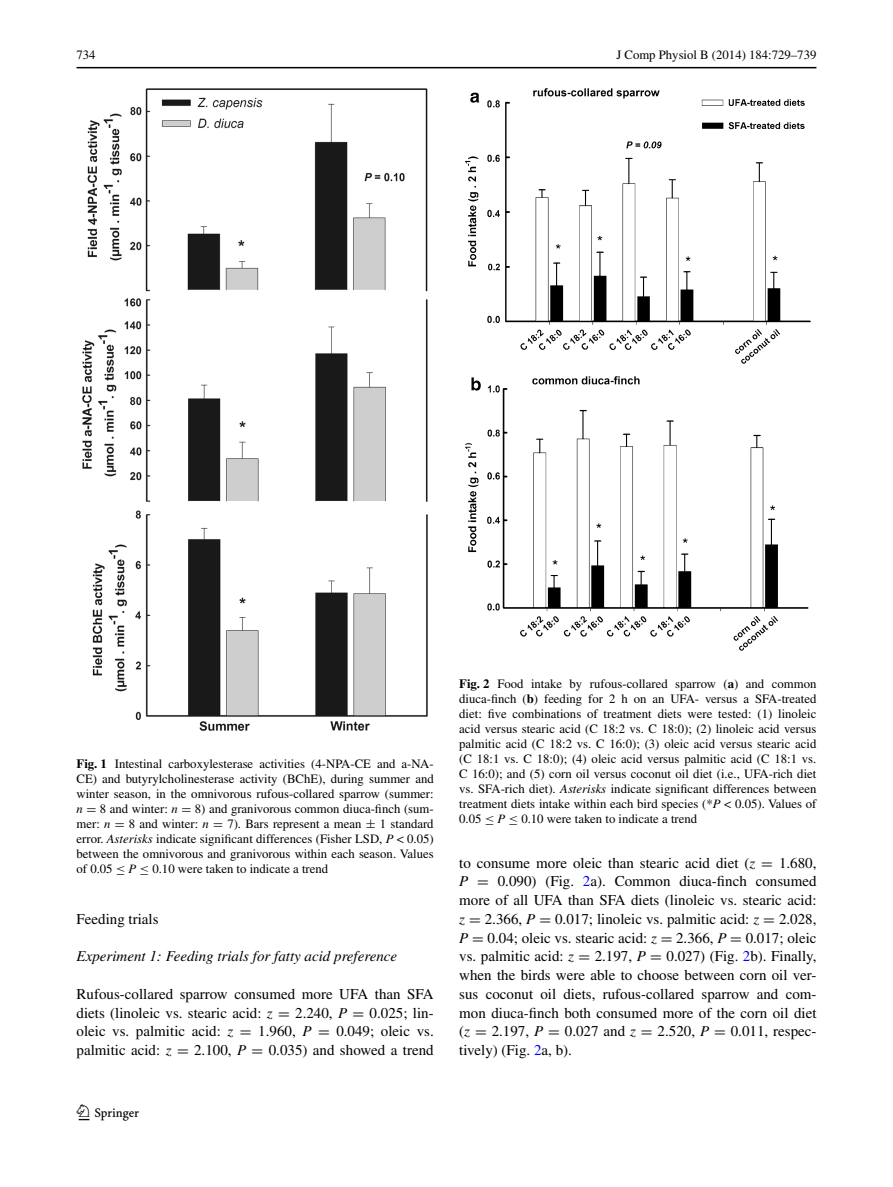
<style>
.page{position:relative;width:893px;height:1187px;background:#fff}
.page>*{position:absolute;margin:0;border:0;box-sizing:border-box;transform-origin:0 0}
.t1{font:22.5px "Springnew";color:#000}
.t2{font:15px/18.8px "Times";color:#000;text-align:justify}
.t3{font:italic 15px "Times";color:#000}
.t4{font:12.75px/15px "Times";color:#000;text-align:justify}
.s1{font-weight:700}
.s2{font-style:italic}
.s3{font-family:"MTSY"}
.s4{color:#00f}
</style>
<div class="page">
<hr style="left:77px;top:67px;width:739px;height:1px;background:#000">
<img style="left:82px;top:88px;width:346px;height:643px">
<img style="left:465px;top:88px;width:346px;height:563px">
<p class="t4" style="left:77px;top:48px;width:21px">734</p>
<p class="t4" style="left:616px;top:48px;width:202px">J Comp Physiol B (2014) 184:729–739</p>
<p class="t4" style="left:77px;top:756px;width:359px"><span class="s1">Fig. 1</span> Intestinal carboxylesterase activities (4-NPA-CE and a-NA-CE) and butyrylcholinesterase activity (BChE), during summer and winter season, in the omnivorous rufous-collared sparrow (summer: <span class="s2">n</span> <span class="s3">=</span> 8 and winter: <span class="s2">n</span> <span class="s3">=</span> 8) and granivorous common diuca-finch (sum&shy;mer: <span class="s2">n</span> <span class="s3">=</span> 8 and winter: <span class="s2">n</span> <span class="s3">=</span> 7). Bars represent a mean <span class="s3">±</span> 1 standard error. <span class="s2">Asterisks</span> indicate significant differences (Fisher LSD, <span class="s2">P</span> &lt; 0.05) between the omnivorous and granivorous within each season. Values of 0.05 <span class="s3">≤</span> <span class="s2">P</span> <span class="s3">≤</span> 0.10 were taken to indicate a trend</p>
<p class="t2" style="left:77px;top:909px;width:84px">Feeding trials</p>
<p class="t3" style="left:77px;top:947px;width:322px">Experiment 1: Feeding trials for fatty acid preference</p>
<p class="t2" style="left:77px;top:984px;width:359px">Rufous-collared sparrow consumed more UFA than SFA diets (linoleic vs. stearic acid: <span class="s2">z</span> <span class="s3">=</span> 2.240, <span class="s2">P</span> <span class="s3">=</span> 0.025; lin&shy;oleic vs. palmitic acid: <span class="s2">z</span> <span class="s3">=</span> 1.960, <span class="s2">P</span> <span class="s3">=</span> 0.049; oleic vs. palmitic acid: <span class="s2">z</span> <span class="s3">=</span> 2.100, <span class="s2">P</span> <span class="s3">=</span> 0.035) and showed a trend</p>
<h1 class="t1" style="left:79px;top:1104px;width:62px">1 3</h1>
<p class="t4" style="left:459px;top:675px;width:359px"><span class="s1">Fig. 2</span> Food intake by rufous-collared sparrow (<span class="s1">a</span>) and common diuca-finch (<span class="s1">b</span>) feeding for 2 h on an UFA- versus a SFA-treated diet: five combinations of treatment diets were tested: (1) linoleic acid versus stearic acid (C 18:2 vs. C 18:0); (2) linoleic acid versus palmitic acid (C 18:2 vs. C 16:0); (3) oleic acid versus stearic acid (C 18:1 vs. C 18:0); (4) oleic acid versus palmitic acid (C 18:1 vs.<br>C 16:0); and (5) corn oil versus coconut oil diet (i.e., UFA-rich diet vs. SFA-rich diet). <span class="s2">Asterisks</span> indicate significant differences between treatment diets intake within each bird species (*<span class="s2">P</span> &lt; 0.05). Values of 0.05 <span class="s3">≤</span> <span class="s2">P</span> <span class="s3">≤</span> 0.10 were taken to indicate a trend</p>
<p class="t2" style="left:459px;top:853px;width:359px">to consume more oleic than stearic acid diet (<span class="s2">z</span> <span class="s3">=</span> 1.680, <span class="s2">P</span> <span class="s3">=</span> 0.090) (Fig. <span class="s4">2</span>a). Common diuca-finch consumed more of all UFA than SFA diets (linoleic vs. stearic acid: <span class="s2">z</span> <span class="s3">=</span> 2.366, <span class="s2">P</span> <span class="s3">=</span> 0.017; linoleic vs. palmitic acid: <span class="s2">z</span> <span class="s3">=</span> 2.028, <span class="s2">P</span> <span class="s3">=</span> 0.04; oleic vs. stearic acid: <span class="s2">z</span> <span class="s3">=</span> 2.366, <span class="s2">P</span> <span class="s3">=</span> 0.017; oleic vs. palmitic acid: <span class="s2">z</span> <span class="s3">=</span> 2.197, <span class="s2">P</span> <span class="s3">=</span> 0.027) (Fig. <span class="s4">2</span>b). Finally, when the birds were able to choose between corn oil ver&shy;sus coconut oil diets, rufous-collared sparrow and com&shy;mon diuca-finch both consumed more of the corn oil diet (<span class="s2">z</span> <span class="s3">=</span> 2.197, <span class="s2">P</span> <span class="s3">=</span> 0.027 and <span class="s2">z</span> <span class="s3">=</span> 2.520, <span class="s2">P</span> <span class="s3">=</span> 0.011, respec&shy;tively) (Fig. <span class="s4">2</span>a, b).</p>
</div>
